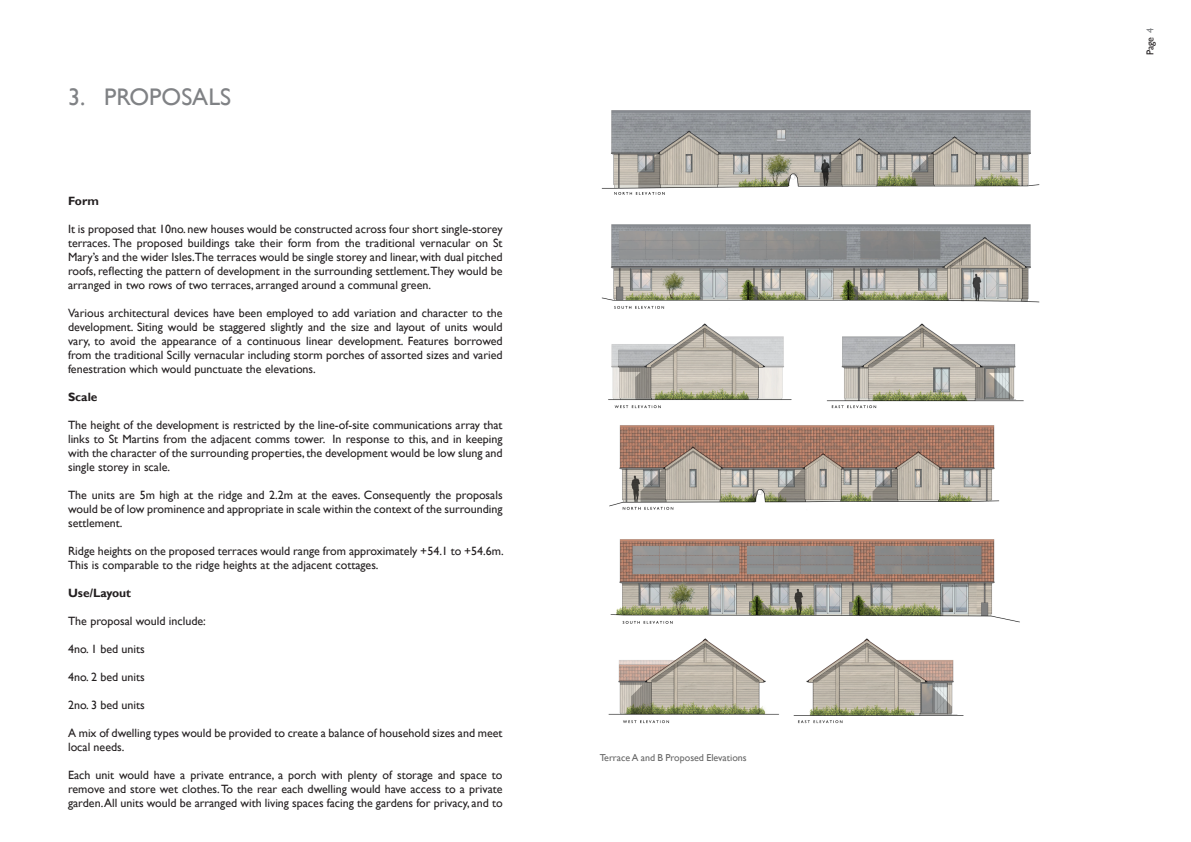
<style>
.page{position:relative;width:1191px;height:842px;background:#fff}
.page>*{position:absolute;margin:0;border:0;box-sizing:border-box;transform-origin:0 0}
._05_Heading_colour{font:24px "Gill Sans";color:#808285}
._05_Body_text_black{font:12px/14px "Gill Sans";color:#231f20;text-align:justify}
._05_Body_text_black-2{font:700 12px "Gill Sans";color:#231f20}
._05_Small_heading{font:10px "Gill Sans";color:#666}
.t1{font:10px "Gill Sans";color:#231f20}
.s1{color:#808285}
</style>
<div class="page">
<img style="left:601px;top:110px;width:439px;height:299px">
<img style="left:608px;top:425px;width:412px;height:299px">
<p class="_05_Heading_colour" style="left:68px;top:83px;width:164px">3. PROPOSALS</p>
<p class="_05_Body_text_black-2" style="left:68px;top:193px;width:32px">Form</p>
<p class="_05_Body_text_black" style="left:68px;top:222px;width:436px">It is proposed that 10no. new houses would be constructed across four short single-storey terraces. The proposed buildings take their form from the traditional vernacular on St Mary’s and the wider Isles.The terraces would be single storey and linear, with dual pitched roofs, reflecting the pattern of development in the surrounding settlement.They would be arranged in two rows of two terraces, arranged around a communal green.</p>
<p class="_05_Body_text_black" style="left:68px;top:306px;width:436px">Various architectural devices have been employed to add variation and character to the development. Siting would be staggered slightly and the size and layout of units would vary, to avoid the appearance of a continuous linear development. Features borrowed from the traditional Scilly vernacular including storm porches of assorted sizes and varied fenestration which would punctuate the elevations.</p>
<p class="_05_Body_text_black-2" style="left:68px;top:389px;width:31px">Scale</p>
<p class="_05_Body_text_black" style="left:68px;top:418px;width:436px">The height of the development is restricted by the line-of-site communications array that links to St Martins from the adjacent comms tower. In response to this, and in keeping with the character of the surrounding properties, the development would be low slung and single storey in scale.</p>
<p class="_05_Body_text_black" style="left:68px;top:488px;width:436px">The units are 5m high at the ridge and 2.2m at the eaves. Consequently the proposals would be of low prominence and appropriate in scale within the context of the surrounding settlement.</p>
<p class="_05_Body_text_black" style="left:68px;top:544px;width:437px">Ridge heights on the proposed terraces would range from approximately +54.1 to +54.6m.<br>This is comparable to the ridge heights at the adjacent cottages.</p>
<p class="_05_Body_text_black-2" style="left:68px;top:585px;width:65px">Use/Layout</p>
<p class="_05_Body_text_black" style="left:68px;top:614px;width:139px">The proposal would include:</p>
<p class="_05_Body_text_black" style="left:68px;top:642px;width:78px">4no. 1 bed units</p>
<p class="_05_Body_text_black" style="left:68px;top:670px;width:78px">4no. 2 bed units</p>
<p class="_05_Body_text_black" style="left:68px;top:698px;width:78px">2no. 3 bed units</p>
<p class="_05_Body_text_black" style="left:68px;top:726px;width:436px">A mix of dwelling types would be provided to create a balance of household sizes and meet local needs.</p>
<p class="_05_Body_text_black" style="left:68px;top:768px;width:436px">Each unit would have a private entrance, a porch with plenty of storage and space to remove and store wet clothes. To the rear each dwelling would have access to a private garden. All units would be arranged with living spaces facing the gardens for privacy, and to</p>
<p class="_05_Small_heading" style="left:600px;top:752px;width:149px">Terrace A and B Proposed Elevations</p>
<p class="t1" style="left:1144px;top:55px;width:28px;rotate:-90deg">Page <span class="s1">4</span></p>
</div>
